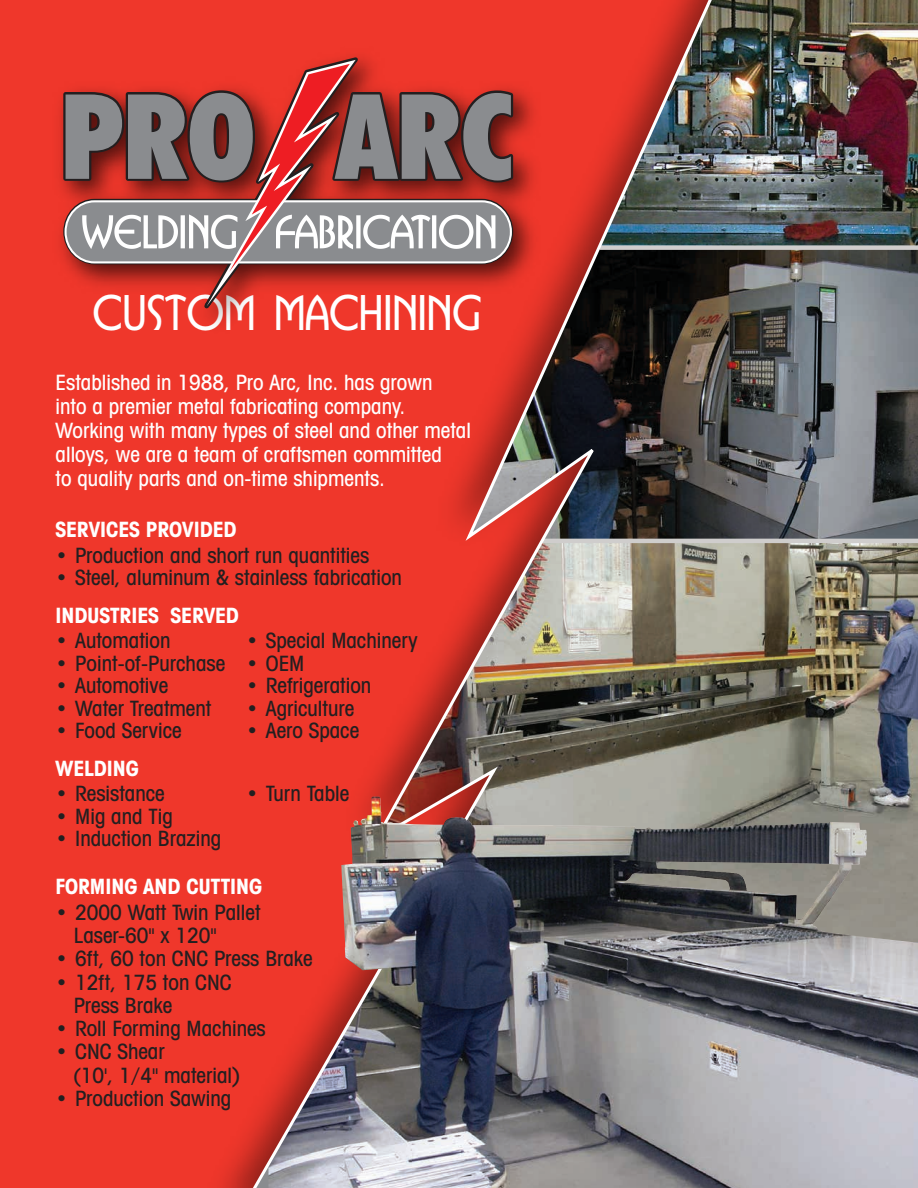
<style>
.page{position:relative;width:918px;height:1188px;background:#fff}
.page>*{position:absolute;margin:0;border:0;box-sizing:border-box;transform-origin:0 0}
.t1{font:700 46.5px "Busorama IT Cby BT";color:#fff}
.t2{font:500 condensed 21px/23.2px "Avant Garde IT Cby BT";color:#231f20}
.t3{font:500 condensed 21px/24px "Avant Garde IT Cby BT";color:#fff}
.t4{font:700 condensed 21px "Avant Garde IT Cby BT";color:#fff}
.s1{font-size:22.5px}
</style>
<div class="page">
<div style="left:0;top:0;width:761px;height:1188px;background:#ef372b"></div>
<svg style="left:61px;top:92px;width:5px;height:170px"></svg>
<svg style="left:66px;top:88px;width:123px;height:199px"></svg>
<img style="left:189px;top:87px;width:46px;height:1101px">
<img style="left:235px;top:0;width:683px;height:1188px">
<img style="left:341px;top:797px;width:129px;height:173px">
<h1 class="t1" style="left:93px;top:285px;width:391px">CUSTOM MACHINING</h1>
<p class="t3" style="left:56px;top:371px;width:417px">Established in 1988, Pro Arc, Inc. has grown<br>into a premier metal fabricating company.<br>Working with many types of steel and other metal alloys, we are a team of craftsmen committed<br>to quality parts and on-time shipments.</p>
<p class="t4" style="left:56px;top:517px;width:182px">SERVICES PROVIDED</p>
<p class="t2" style="left:56px;top:544px;width:315px">• Production and short run quantities</p>
<p class="t2" style="left:56px;top:566px;width:348px">• Steel, aluminum &amp; stainless fabrication</p>
<p class="t4" style="left:56px;top:603px;width:185px">INDUSTRIES SERVED</p>
<p class="t2" style="left:56px;top:629px;width:116px">• Automation</p>
<p class="t2" style="left:246px;top:629px;width:173px">• Special Machinery</p>
<p class="t2" style="left:56px;top:652px;width:250px">• Point-of-Purchase • OEM</p>
<p class="t2" style="left:56px;top:674px;width:114px">• Automotive</p>
<p class="t2" style="left:246px;top:674px;width:127px">• Refrigeration</p>
<p class="t2" style="left:56px;top:697px;width:157px">• Water Treatment</p>
<p class="t2" style="left:246px;top:697px;width:110px">• Agriculture</p>
<p class="t2" style="left:56px;top:719px;width:128px">• Food Service</p>
<p class="t2" style="left:246px;top:719px;width:114px">• Aero Space</p>
<p class="t4" style="left:56px;top:756px;width:85px">WELDING</p>
<p class="t2" style="left:56px;top:782px;width:111px">• Resistance</p>
<p class="t2" style="left:246px;top:782px;width:105px">• Turn Table</p>
<p class="t2" style="left:56px;top:805px;width:119px">• Mig and Tig</p>
<p class="t2" style="left:56px;top:827px;width:167px">• Induction Brazing</p>
<p class="t4" style="left:56px;top:874px;width:208px">FORMING AND CUTTING</p>
<p class="t2" style="left:74px;top:901px;width:188px;text-indent:-18px">• 2000 Watt Twin Pallet<br>Laser-60" x 120"</p>
<p class="t2" style="left:56px;top:947px;width:259px">• 6ft, 60 ton CNC Press Brake</p>
<p class="t2" style="left:74px;top:970px;width:159px;text-indent:-18px">• 12ft, 175 ton CNC<br>Press Brake</p>
<p class="t2" style="left:56px;top:1017px;width:212px">• Roll Forming Machines</p>
<p class="t2" style="left:74px;top:1040px;width:167px;text-indent:-18px">• CNC Shear<br>(10', 1/4" material<span class="s1">)</span></p>
<p class="t2" style="left:56px;top:1087px;width:177px">• Production Sawing</p>
</div>
